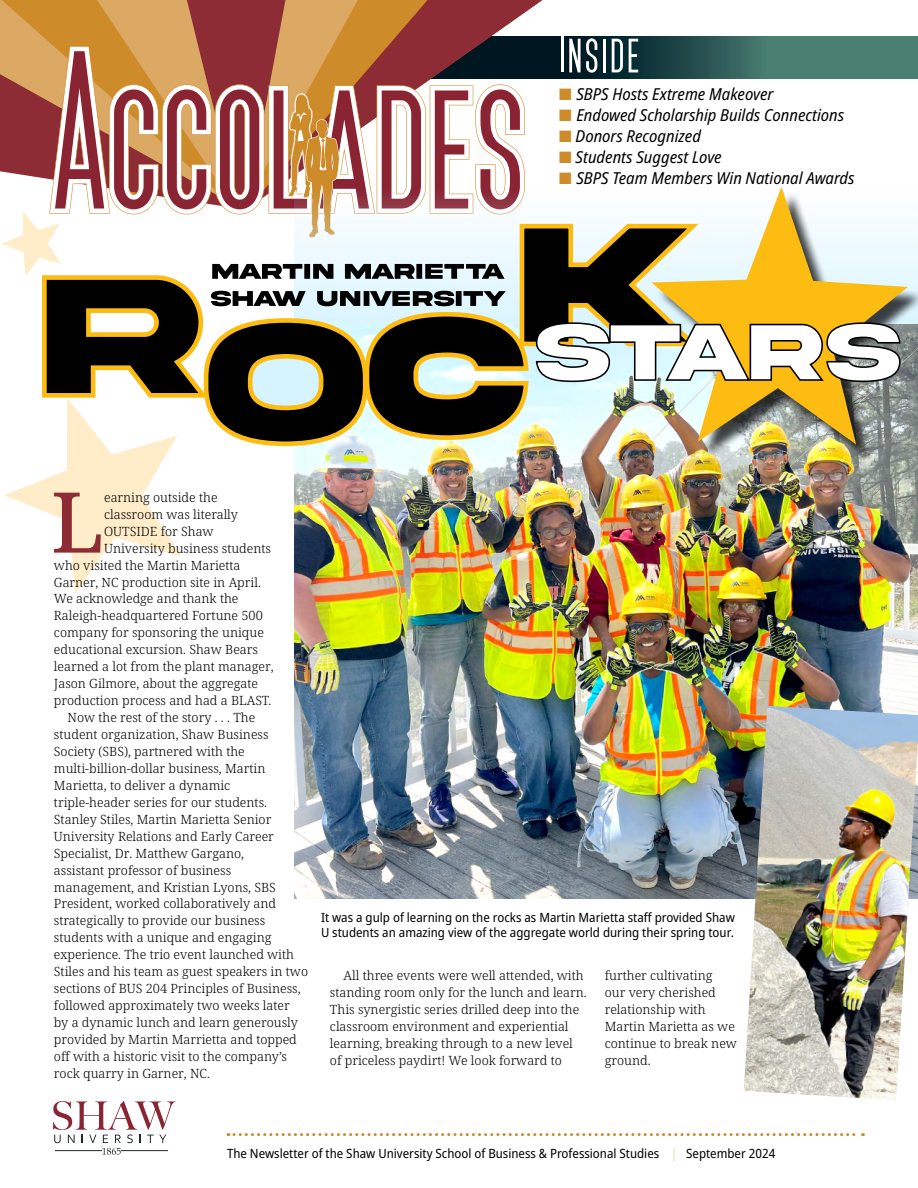
<style>
.page{position:relative;width:918px;height:1188px;background:#fff}
.page>*{position:absolute;margin:0;border:0;box-sizing:border-box;transform-origin:0 0}
.t1{font:500 84px "Noto Serif";color:#8e2c36}
.t2{font:67.5px "SF Movie Poster";letter-spacing:.06em;color:#fff}
.t3{font:italic semi-condensed 16.5px "Noto Sans";color:#000}
.t4{font:300 12.75px/17px "Noto Serif";color:#000}
.t5{font:semi-condensed 12.75px/15px "Noto Sans";color:#000}
.s1{color:#cd8b2a}
.s2{font-weight:100;color:#cd8b2a}
</style>
<div class="page">
<div style="left:369px;top:36px;width:549px;height:42px;background:#498072"></div>
<svg style="left:228px;top:1133px;width:635px;height:3px"></svg>
<svg style="left:53px;top:1101px;width:123px;height:54px"></svg>
<hr style="left:55px;top:1150px;width:47px;height:1px;background:#24282a">
<hr style="left:121px;top:1150px;width:47px;height:1px;background:#24282a">
<img style="left:294px;top:462px;width:624px;height:437px">
<div style="left:655px;top:190px;width:263px;height:272px;background:#000;opacity:.75"></div>
<svg style="left:902px;top:190px;width:6px;height:255px"></svg>
<img style="left:0;top:0;width:902px;height:594px">
<img style="left:744px;top:706px;width:174px;height:394px">
<h2 class="t2" style="left:560px;top:14px;width:80px">Inside</h2>
<p class="t3" style="left:559px;top:83px;width:216px"><span class="s1">■</span> SBPS Hosts Extreme Makeover</p>
<p class="t3" style="left:559px;top:104px;width:287px"><span class="s1">■</span> Endowed Scholarship Builds Connections</p>
<p class="t3" style="left:559px;top:125px;width:143px"><span class="s1">■</span> Donors Recognized</p>
<p class="t3" style="left:559px;top:146px;width:164px"><span class="s1">■</span> Students Suggest Love</p>
<p class="t3" style="left:559px;top:167px;width:297px"><span class="s1">■</span> SBPS Team Members Win National Awards</p>
<h1 class="t1" style="left:51px;top:464px;width:55px">L</h1>
<p class="t4" style="left:104px;top:489px;width:115px">earning outside the</p>
<p class="t4" style="left:104px;top:506px;width:135px">classroom was literally</p>
<p class="t4" style="left:104px;top:523px;width:111px">OUTSIDE for Shaw</p>
<p class="t4" style="left:104px;top:540px;width:168px">University business students</p>
<p class="t4" style="left:54px;top:557px;width:188px">who visited the Martin Marietta</p>
<p class="t4" style="left:54px;top:574px;width:208px">Garner, NC production site in April.</p>
<p class="t4" style="left:54px;top:591px;width:186px">We acknowledge and thank the</p>
<p class="t4" style="left:54px;top:608px;width:210px">Raleigh-headquartered Fortune 500</p>
<p class="t4" style="left:54px;top:625px;width:212px">company for sponsoring the unique</p>
<p class="t4" style="left:54px;top:642px;width:205px">educational excursion. Shaw Bears</p>
<p class="t4" style="left:54px;top:659px;width:221px">learned a lot from the plant manager,</p>
<p class="t4" style="left:54px;top:676px;width:206px">Jason Gilmore, about the aggregate</p>
<p class="t4" style="left:54px;top:693px;width:219px">production process and had a BLAST.</p>
<p class="t4" style="left:67px;top:709px;width:189px">Now the rest of the story . . . The</p>
<p class="t4" style="left:54px;top:726px;width:216px">student organization, Shaw Business</p>
<p class="t4" style="left:54px;top:743px;width:192px">Society (SBS), partnered with the</p>
<p class="t4" style="left:54px;top:760px;width:213px">multi-billion-dollar business, Martin</p>
<p class="t4" style="left:54px;top:777px;width:178px">Marietta, to deliver a dynamic</p>
<p class="t4" style="left:54px;top:794px;width:215px">triple-header series for our students.</p>
<p class="t4" style="left:54px;top:811px;width:219px">Stanley Stiles, Martin Marietta Senior</p>
<p class="t4" style="left:54px;top:828px;width:221px">University Relations and Early Career</p>
<p class="t4" style="left:54px;top:845px;width:192px">Specialist, Dr. Matthew Gargano,</p>
<p class="t4" style="left:54px;top:862px;width:179px">assistant professor of business</p>
<p class="t4" style="left:54px;top:879px;width:223px">management, and Kristian Lyons, SBS</p>
<p class="t4" style="left:54px;top:896px;width:223px">President, worked collaboratively and</p>
<p class="t4" style="left:54px;top:913px;width:213px">strategically to provide our business</p>
<p class="t4" style="left:54px;top:930px;width:219px">students with a unique and engaging</p>
<p class="t4" style="left:54px;top:947px;width:242px">experience. The trio event launched with</p>
<p class="t4" style="left:54px;top:964px;width:256px">Stiles and his team as guest speakers in two</p>
<p class="t4" style="left:54px;top:981px;width:248px">sections of BUS 204 Principles of Business,</p>
<p class="t4" style="left:54px;top:998px;width:237px">followed approximately two weeks later</p>
<p class="t4" style="left:54px;top:1014px;width:245px">by a dynamic lunch and learn generously</p>
<p class="t4" style="left:54px;top:1031px;width:244px">provided by Martin Marrietta and topped</p>
<p class="t4" style="left:54px;top:1048px;width:234px">off with a historic visit to the company’s</p>
<p class="t4" style="left:54px;top:1065px;width:157px">rock quarry in Garner, NC.</p>
<p class="t5" style="left:321px;top:910px;width:415px">It was a gulp of learning on the rocks as Martin Marietta staff provided Shaw<br>U students an amazing view of the aggregate world during their spring tour.</p>
<p class="t4" style="left:605px;top:967px;width:134px">further cultivating<br>our very cherished relationship with<br>Martin Marietta as we continue to break new ground.</p>
<p class="t4" style="left:330px;top:967px;width:258px;text-indent:14px">All three events were well attended, with standing room only for the lunch and learn.<br>This synergistic series drilled deep into the classroom environment and experiential learning, breaking through to a new level of priceless paydirt! We look forward to</p>
<p class="t5" style="left:227px;top:1146px;width:550px">The Newsletter of the Shaw University School of Business &amp; Professional Studies <span class="s2">|</span> September 2024</p>
</div>
